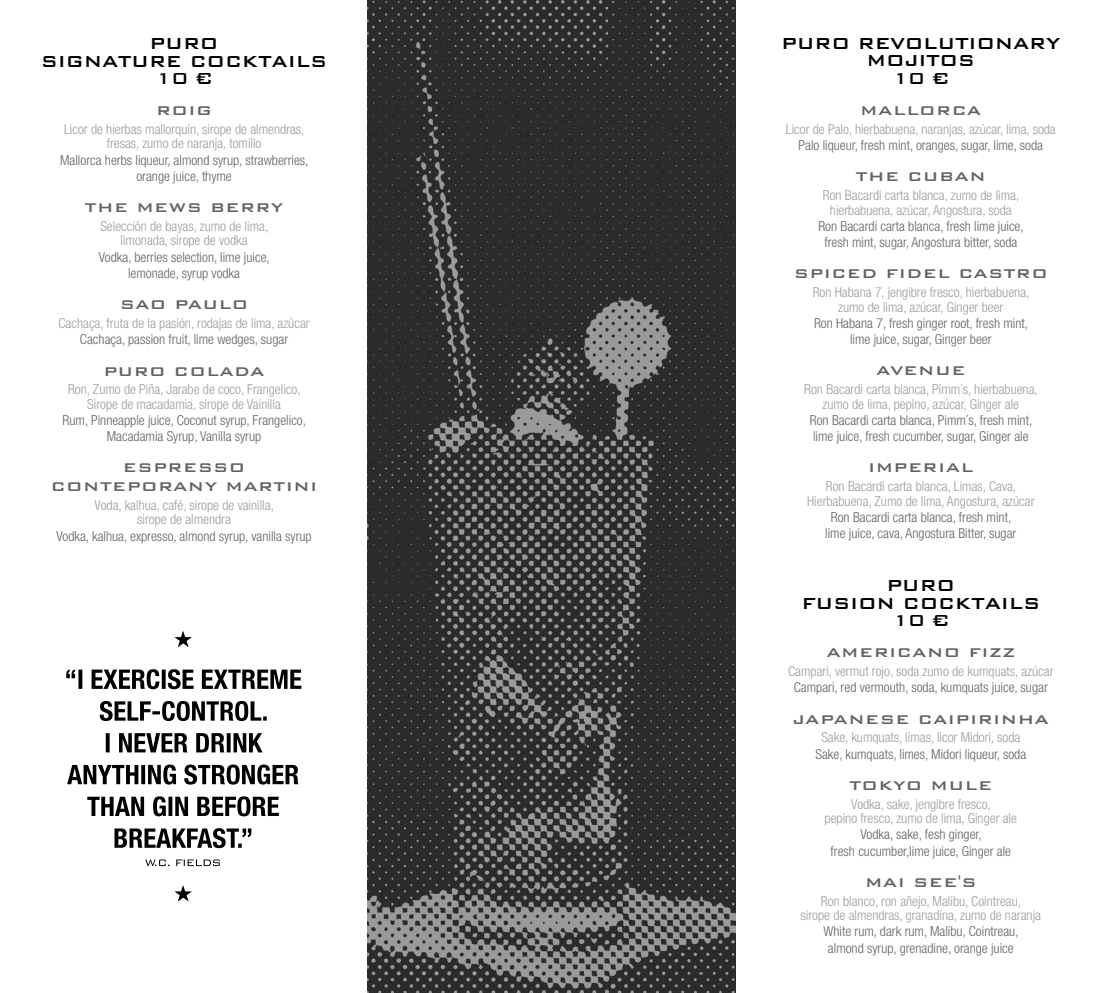
<style>
.page{position:relative;width:1106px;height:993px;background:#fff}
.page>*{position:absolute;margin:0;border:0;box-sizing:border-box;transform-origin:0 0}
.t1{font:500 21.25px/17.5px "Bank Gothic BT";letter-spacing:-.01em;color:#000101;text-align:center}
.t2{font:500 16.88px/18.8px "Bank Gothic BT";letter-spacing:.025em;color:#646363;text-align:center;scale:1.11 1}
.t3{font:500 16.88px "Bank Gothic BT";letter-spacing:.005em;color:#646363;scale:1.11 1}
.t4{font:300 condensed 13.75px/14.4px "Helvetica Neue LT Std";color:#9d9d9c;text-align:center}
.t5{font:300 condensed 13.75px/16.2px "Helvetica Neue LT Std";color:#646363;text-align:center}
</style>
<div class="page">
<img style="left:367px;top:0;width:368px;height:992px">
<svg style="left:174px;top:631px;width:18px;height:16px"></svg>
<svg style="left:174px;top:885px;width:18px;height:16px"></svg>
<svg style="left:114px;top:828px;width:137px;height:19px"></svg>
<svg style="left:87px;top:796px;width:192px;height:20px"></svg>
<svg style="left:67px;top:764px;width:231px;height:20px"></svg>
<svg style="left:106px;top:733px;width:157px;height:19px"></svg>
<svg style="left:100px;top:701px;width:167px;height:19px"></svg>
<svg style="left:66px;top:669px;width:235px;height:20px"></svg>
<svg style="left:145px;top:859px;width:75px;height:6px"></svg>
<h1 class="t1" style="left:41px;top:34px;width:288px">PURO<br>SIGNATURE COCKTAILS<br>10 €</h1>
<p class="t2" style="left:156px;top:101px;width:52px">ROIG</p>
<p class="t4" style="left:64px;top:122px;width:242px">Licor de hierbas mallorquín, sirope de almendras, fresas, zumo de naranja, tomillo</p>
<p class="t5" style="left:60px;top:151px;width:250px">Mallorca herbs liqueur, almond syrup, strawberries, orange juice, thyme</p>
<p class="t2" style="left:85px;top:198px;width:180px">THE MEWS BERRY</p>
<p class="t4" style="left:100px;top:219px;width:169px">Selección de bayas, zumo de lima, limonada, sirope de vodka</p>
<p class="t5" style="left:99px;top:248px;width:172px">Vodka, berries selection, lime juice, lemonade, syrup vodka</p>
<p class="t3" style="left:120px;top:295px;width:117px">SAO PAULO</p>
<p class="t4" style="left:58px;top:316px;width:253px">Cachaça, fruta de la pasión, rodajas de lima, azúcar</p>
<p class="t5" style="left:80px;top:331px;width:210px">Cachaça, passion fruit, lime wedges, sugar</p>
<p class="t2" style="left:103px;top:361px;width:147px">PURO COLADA</p>
<p class="t4" style="left:68px;top:382px;width:234px">Ron, Zumo de Piña, Jarabe de coco, Frangelico,<br>Sirope de macadamia, sirope de Vainilla</p>
<p class="t5" style="left:63px;top:411px;width:245px">Rum, Pinneapple juice, Coconut syrup, Frangelico,<br>Macadamia Syrup, Vanilla syrup</p>
<p class="t2" style="left:51px;top:458px;width:241px">ESPRESSO<br>CONTEPORANY MARTINI</p>
<p class="t4" style="left:95px;top:497px;width:181px">Voda, kalhua, café, sirope de vainilla, sirope de almendra</p>
<p class="t5" style="left:56px;top:527px;width:257px">Vodka, kalhua, expresso, almond syrup, vanilla syrup</p>
<h1 class="t1" style="left:781px;top:34px;width:281px">PURO REVOLUTIONARY<br>MOJITOS<br>10 €</h1>
<p class="t2" style="left:860px;top:101px;width:111px">MALLORCA</p>
<p class="t4" style="left:785px;top:122px;width:271px">Licor de Palo, hierbabuena, naranjas, azúcar, lima, soda</p>
<p class="t5" style="left:798px;top:137px;width:246px">Palo liqueur, fresh mint, oranges, sugar, lime, soda</p>
<p class="t2" style="left:855px;top:167px;width:119px">THE CUBAN</p>
<p class="t4" style="left:822px;top:188px;width:198px">Ron Bacardi carta blanca, zumo de lima, hierbabuena, azúcar, Angostura, soda</p>
<p class="t5" style="left:818px;top:218px;width:207px">Ron Bacardi carta blanca, fresh lime juice, fresh mint, sugar, Angostura bitter, soda</p>
<p class="t2" style="left:793px;top:264px;width:230px">SPICED FIDEL CASTRO</p>
<p class="t4" style="left:812px;top:285px;width:218px">Ron Habana 7, jengibre fresco, hierbabuena, zumo de lima, azúcar, Ginger beer</p>
<p class="t5" style="left:814px;top:314px;width:215px">Ron Habana 7, fresh ginger root, fresh mint, lime juice, sugar, Ginger beer</p>
<p class="t2" style="left:876px;top:361px;width:82px">AVENUE</p>
<p class="t4" style="left:804px;top:382px;width:235px">Ron Bacardi carta blanca, Pimm´s, hierbabuena, zumo de lima, pepino, azúcar, Ginger ale</p>
<p class="t5" style="left:809px;top:411px;width:224px;text-align:left">Ron Bacardi carta blanca, Pimm´s, fresh mint, lime juice, fresh cucumber, sugar, Ginger ale</p>
<p class="t2" style="left:868px;top:458px;width:96px">IMPERIAL</p>
<p class="t4" style="left:807px;top:479px;width:229px">Ron Bacardi carta blanca, Limas, Cava,<br>Hierbabuena, Zumo de lima, Angostura, azúcar</p>
<p class="t5" style="left:825px;top:508px;width:193px">Ron Bacardi carta blanca, fresh mint, lime juice, cava, Angostura Bitter, sugar</p>
<h1 class="t1" style="left:801px;top:576px;width:240px">PURO<br>FUSION COCKTAILS<br>10 €</h1>
<p class="t2" style="left:826px;top:643px;width:172px">AMERICANO FIZZ</p>
<p class="t4" style="left:788px;top:663px;width:267px">Campari, vermut rojo, soda zumo de kumquats, azúcar</p>
<p class="t5" style="left:793px;top:679px;width:255px">Campari, red vermouth, soda, kumquats juice, sugar</p>
<p class="t2" style="left:792px;top:709px;width:233px">JAPANESE CAIPIRINHA</p>
<p class="t4" style="left:821px;top:730px;width:200px">Sake, kumquats, limas, licor Midori, soda</p>
<p class="t5" style="left:815px;top:745px;width:212px">Sake, kumquats, limes, Midori liqueur, soda</p>
<p class="t2" style="left:849px;top:775px;width:130px">TOKYO MULE</p>
<p class="t4" style="left:824px;top:796px;width:194px">Vodka, sake, jengibre fresco,<br>pepino fresco, zumo de lima, Ginger ale</p>
<p class="t5" style="left:830px;top:826px;width:182px">Vodka, sake, fesh ginger,<br>fresh cucumber,lime juice, Ginger ale</p>
<p class="t2" style="left:865px;top:872px;width:102px">MAI SEE'S</p>
<p class="t4" style="left:800px;top:893px;width:242px">Ron blanco, ron añejo, Malibu, Cointreau,<br>sirope de almendras, granadina, zumo de naranja</p>
<p class="t5" style="left:823px;top:922px;width:197px">White rum, dark rum, Malibu, Cointreau, almond syrup, grenadine, orange juice</p>
</div>
